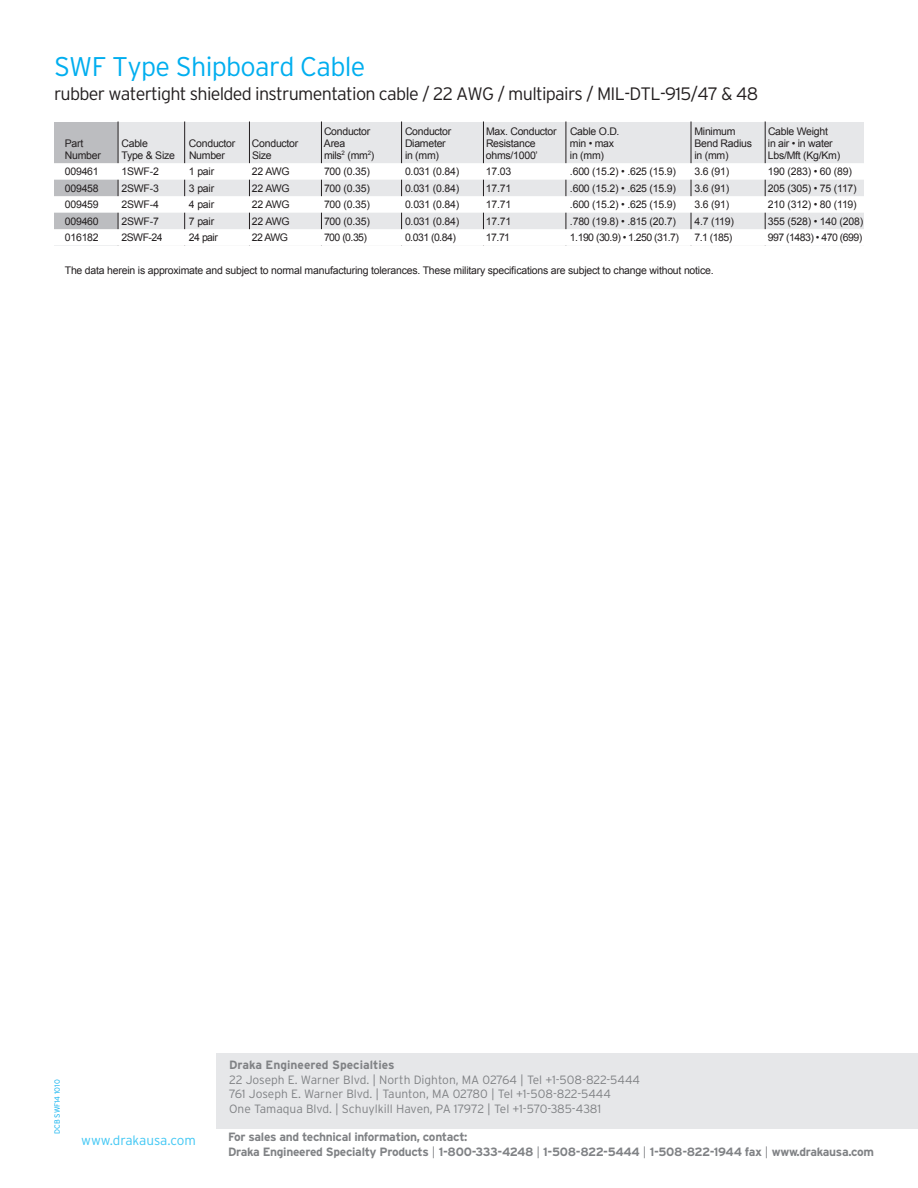
<style>
.page{position:relative;width:918px;height:1188px;background:#fff}
.page>*{position:absolute;margin:0;border:0;box-sizing:border-box;transform-origin:0 0}
.t1{font:300 27px "Interstate";letter-spacing:-.025em;color:#00aeef}
.t2{font:300 18px "Interstate";letter-spacing:-.04em;color:#231f20}
.t3{font:300 13.5px "Interstate";color:#40c7f4}
.t4{font:300 12px/14.4px "Interstate";color:#808285}
.t5{font:700 12px/14.4px "Interstate";letter-spacing:-.025em;color:#808285}
.t6{font:700 12px "Interstate";color:#808285}
.t7{font:10.5px "Arial";letter-spacing:-.02em;color:#231f20}
.t8{font:10.5px "Arial";letter-spacing:-.05em;color:#231f20}
.t9{font:300 7.5px "Interstate";color:#00aeef}
.s1{font-weight:300}
</style>
<div class="page">
<div style="left:216px;top:1053px;width:702px;height:76px;background:#e6e7e9"></div>
<div style="left:98px;top:122px;width:766px;height:126px;background:#e6e7e9"></div>
<div style="left:54px;top:122px;width:64px;height:126px;background:#bcbdc0"></div>
<hr style="left:118px;top:122px;width:1px;height:126px;background:#231f20">
<hr style="left:184px;top:122px;width:1px;height:126px;background:#231f20">
<hr style="left:249px;top:122px;width:1px;height:126px;background:#231f20">
<hr style="left:321px;top:122px;width:1px;height:126px;background:#231f20">
<hr style="left:401px;top:122px;width:1px;height:126px;background:#231f20">
<hr style="left:483px;top:122px;width:1px;height:126px;background:#231f20">
<hr style="left:765px;top:122px;width:1px;height:126px;background:#231f20">
<hr style="left:691px;top:122px;width:1px;height:126px;background:#231f20">
<hr style="left:566px;top:122px;width:1px;height:126px;background:#231f20">
<div style="left:54px;top:163px;width:810px;height:17px;background:#fff"></div>
<div style="left:54px;top:196px;width:810px;height:17px;background:#fff"></div>
<div style="left:54px;top:229px;width:810px;height:17px;background:#fff"></div>
<div style="left:54px;top:246px;width:810px;height:16px;background:#fff"></div>
<h1 class="t1" style="left:54px;top:50px;width:313px">SWF Type Shipboard Cable</h1>
<h2 class="t2" style="left:54px;top:82px;width:706px">rubber watertight shielded instrumentation cable / 22 AWG / multipairs / MIL-DTL-915/47 &amp; 48</h2>
<p class="t7" style="left:324px;top:124px;width:48px">Conductor</p>
<p class="t7" style="left:405px;top:124px;width:48px">Conductor</p>
<p class="t7" style="left:486px;top:124px;width:72px">Max. Conductor</p>
<p class="t7" style="left:570px;top:124px;width:51px">Cable O.D.</p>
<p class="t7" style="left:694px;top:124px;width:43px">Minimum</p>
<p class="t7" style="left:768px;top:124px;width:61px">Cable Weight</p>
<p class="t7" style="left:65px;top:136px;width:20px">Part</p>
<p class="t7" style="left:122px;top:136px;width:28px">Cable</p>
<p class="t7" style="left:189px;top:136px;width:48px">Conductor</p>
<p class="t7" style="left:252px;top:136px;width:48px">Conductor</p>
<p class="t7" style="left:324px;top:136px;width:23px">Area</p>
<p class="t7" style="left:405px;top:136px;width:42px">Diameter</p>
<p class="t7" style="left:486px;top:136px;width:51px">Resistance</p>
<p class="t7" style="left:570px;top:136px;width:46px">min • max</p>
<p class="t7" style="left:694px;top:136px;width:59px">Bend Radius</p>
<p class="t7" style="left:768px;top:136px;width:66px">in air • in water</p>
<p class="t7" style="left:65px;top:148px;width:38px">Number</p>
<p class="t7" style="left:122px;top:148px;width:55px">Type &amp; Size</p>
<p class="t7" style="left:189px;top:148px;width:38px">Number</p>
<p class="t7" style="left:252px;top:148px;width:21px">Size</p>
<p class="t7" style="left:324px;top:148px;width:52px">mils<sup>2</sup> (mm<sup>2</sup>)</p>
<p class="t7" style="left:405px;top:148px;width:35px">in (mm)</p>
<p class="t7" style="left:486px;top:148px;width:53px">ohms/1000’</p>
<p class="t7" style="left:570px;top:148px;width:35px">in (mm)</p>
<p class="t7" style="left:694px;top:148px;width:35px">in (mm)</p>
<p class="t7" style="left:768px;top:148px;width:74px">Lbs/Mft (Kg/Km)</p>
<p class="t7" style="left:65px;top:164px;width:35px">009461</p>
<p class="t7" style="left:121px;top:164px;width:39px">1SWF-2</p>
<p class="t7" style="left:189px;top:164px;width:27px">1 pair</p>
<p class="t7" style="left:252px;top:164px;width:39px">22 AWG</p>
<p class="t7" style="left:324px;top:164px;width:47px">700 (0.35)</p>
<p class="t7" style="left:405px;top:164px;width:56px">0.031 (0.84)</p>
<p class="t7" style="left:486px;top:164px;width:27px">17.03</p>
<p class="t7" style="left:570px;top:164px;width:108px">.600 (15.2) • .625 (15.9)</p>
<p class="t7" style="left:694px;top:164px;width:36px">3.6 (91)</p>
<p class="t7" style="left:768px;top:164px;width:85px">190 (283) • 60 (89)</p>
<p class="t7" style="left:65px;top:181px;width:35px">009458</p>
<p class="t7" style="left:121px;top:181px;width:39px">2SWF-3</p>
<p class="t7" style="left:189px;top:181px;width:27px">3 pair</p>
<p class="t7" style="left:252px;top:181px;width:39px">22 AWG</p>
<p class="t7" style="left:324px;top:181px;width:47px">700 (0.35)</p>
<p class="t7" style="left:405px;top:181px;width:56px">0.031 (0.84)</p>
<p class="t7" style="left:486px;top:181px;width:27px">17.71</p>
<p class="t7" style="left:570px;top:181px;width:108px">.600 (15.2) • .625 (15.9)</p>
<p class="t7" style="left:694px;top:181px;width:36px">3.6 (91)</p>
<p class="t7" style="left:768px;top:181px;width:90px">205 (305) • 75 (117)</p>
<p class="t7" style="left:65px;top:197px;width:35px">009459</p>
<p class="t7" style="left:121px;top:197px;width:39px">2SWF-4</p>
<p class="t7" style="left:189px;top:197px;width:27px">4 pair</p>
<p class="t7" style="left:252px;top:197px;width:39px">22 AWG</p>
<p class="t7" style="left:324px;top:197px;width:47px">700 (0.35)</p>
<p class="t7" style="left:405px;top:197px;width:56px">0.031 (0.84)</p>
<p class="t7" style="left:486px;top:197px;width:27px">17.71</p>
<p class="t7" style="left:570px;top:197px;width:108px">.600 (15.2) • .625 (15.9)</p>
<p class="t7" style="left:694px;top:197px;width:36px">3.6 (91)</p>
<p class="t7" style="left:768px;top:197px;width:90px">210 (312) • 80 (119)</p>
<p class="t7" style="left:65px;top:214px;width:35px">009460</p>
<p class="t7" style="left:121px;top:214px;width:39px">2SWF-7</p>
<p class="t7" style="left:189px;top:214px;width:27px">7 pair</p>
<p class="t7" style="left:252px;top:214px;width:39px">22 AWG</p>
<p class="t7" style="left:324px;top:214px;width:47px">700 (0.35)</p>
<p class="t7" style="left:405px;top:214px;width:56px">0.031 (0.84)</p>
<p class="t7" style="left:486px;top:214px;width:27px">17.71</p>
<p class="t7" style="left:570px;top:214px;width:108px">.780 (19.8) • .815 (20.7)</p>
<p class="t7" style="left:694px;top:214px;width:41px">4.7 (119)</p>
<p class="t7" style="left:768px;top:214px;width:97px">355 (528) • 140 (208)</p>
<p class="t7" style="left:65px;top:230px;width:35px">016182</p>
<p class="t7" style="left:121px;top:230px;width:43px">2SWF-24</p>
<p class="t7" style="left:189px;top:230px;width:30px">24 pair</p>
<p class="t7" style="left:252px;top:230px;width:38px">22 AWG</p>
<p class="t7" style="left:324px;top:230px;width:45px">700 (0.35)</p>
<p class="t7" style="left:405px;top:230px;width:52px">0.031 (0.84)</p>
<p class="t7" style="left:486px;top:230px;width:26px">17.71</p>
<p class="t8" style="left:570px;top:230px;width:111px">1.190 (30.9) • 1.250 (31.7)</p>
<p class="t7" style="left:694px;top:230px;width:39px">7.1 (185)</p>
<p class="t8" style="left:768px;top:230px;width:96px">997 (1483) • 470 (699)</p>
<p class="t7" style="left:65px;top:263px;width:650px">The data herein is approximate and subject to normal manufacturing tolerances. These military specifications are subject to change without notice.</p>
<p class="t9" style="left:53px;top:1134px;width:56px;rotate:-90deg">DCB SWF14 1010</p>
<p class="t3" style="left:81px;top:1132px;width:116px">www.drakausa.com</p>
<p class="t6" style="left:229px;top:1059px;width:167px">Draka Engineered Specialties</p>
<p class="t4" style="left:229px;top:1072px;width:412px">22 Joseph E. Warner Blvd. | North Dighton, MA 02764 | Tel +1-508-822-5444<br>761 Joseph E. Warner Blvd. | Taunton, MA 02780 | Tel +1-508-822-5444<br>One Tamaqua Blvd. | Schuylkill Haven, PA 17972 | Tel +1-570-385-4381</p>
<p class="t5" style="left:228px;top:1130px;width:648px">For sales and technical information, contact:<br>Draka Engineered Specialty Products <span class="s1">|</span> 1-800-333-4248 <span class="s1">|</span> 1-508-822-5444 <span class="s1">|</span> 1-508-822-1944 fax <span class="s1">|</span> www.drakausa.com</p>
</div>
